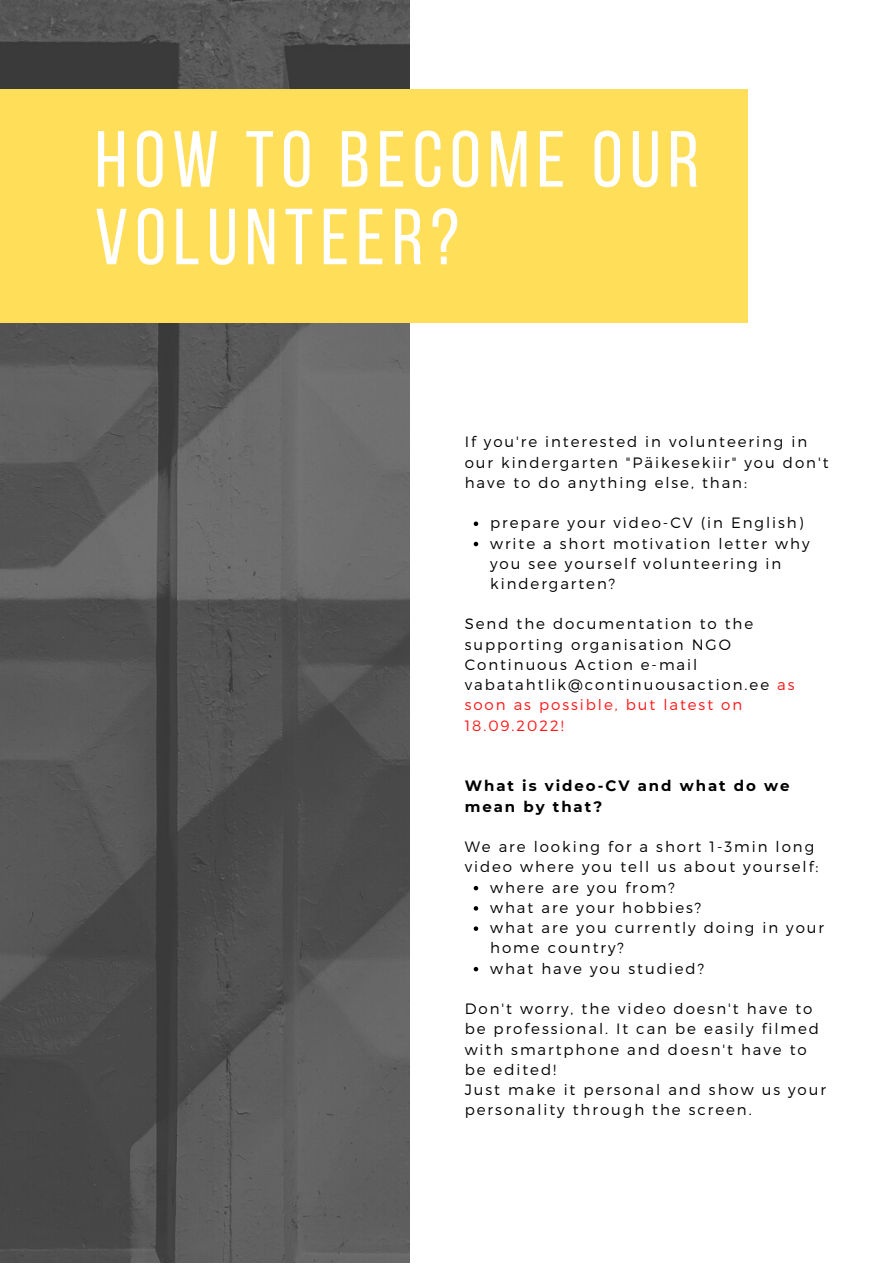
<style>
.page{position:relative;width:893px;height:1264px;background:#fff}
.page>*{position:absolute;margin:0;border:0;box-sizing:border-box;transform-origin:0 0}
.t1{font:79.35px/77.6px "Bebas Neue";letter-spacing:.09em;color:#fff}
.t2{font:300 15px/20.2px "Montserrat";letter-spacing:.13em;color:#000}
.t3{font:700 15px/20.2px "Montserrat";letter-spacing:.13em;color:#000}
.s1{color:#ff1616}
</style>
<div class="page">
<img style="left:0;top:0;width:409px;height:1262px">
<div style="left:0;top:89px;width:747px;height:233px;background:#ffde59"></div>
<svg style="left:473px;top:521px;width:5px;height:5px"></svg>
<svg style="left:473px;top:542px;width:5px;height:4px"></svg>
<svg style="left:473px;top:885px;width:5px;height:5px"></svg>
<svg style="left:473px;top:906px;width:5px;height:4px"></svg>
<svg style="left:473px;top:926px;width:5px;height:4px"></svg>
<svg style="left:473px;top:966px;width:5px;height:5px"></svg>
<h1 class="t1" style="left:95px;top:128px;width:605px">HOW TO BECOME OUR<br>VOLUNTEER?</h1>
<p class="t2" style="left:464px;top:431px;width:365px">If you're interested in volunteering in our kindergarten "Päikesekiir" you don't have to do anything else, than:</p>
<p class="t2" style="left:490px;top:512px;width:321px">prepare your video-CV (in English) write a short motivation letter why you see yourself volunteering in kindergarten?</p>
<p class="t2" style="left:464px;top:613px;width:331px">Send the documentation to the supporting organisation NGO<br>Continuous Action e-mail vabatahtlik@continuousaction.ee <span class="s1">as soon as possible, but latest on<br>18.09.2022!</span></p>
<p class="t3" style="left:464px;top:776px;width:326px">What is video-CV and what do we mean by that?</p>
<p class="t2" style="left:464px;top:836px;width:355px">We are looking for a short 1-3min long video where you tell us about yourself:</p>
<p class="t2" style="left:490px;top:876px;width:335px">where are you from?<br>what are your hobbies?<br>what are you currently doing in your home country?<br>what have you studied?</p>
<p class="t2" style="left:464px;top:997px;width:363px">Don't worry, the video doesn't have to be professional. It can be easily filmed with smartphone and doesn't have to be edited!<br>Just make it personal and show us your personality through the screen.</p>
</div>
